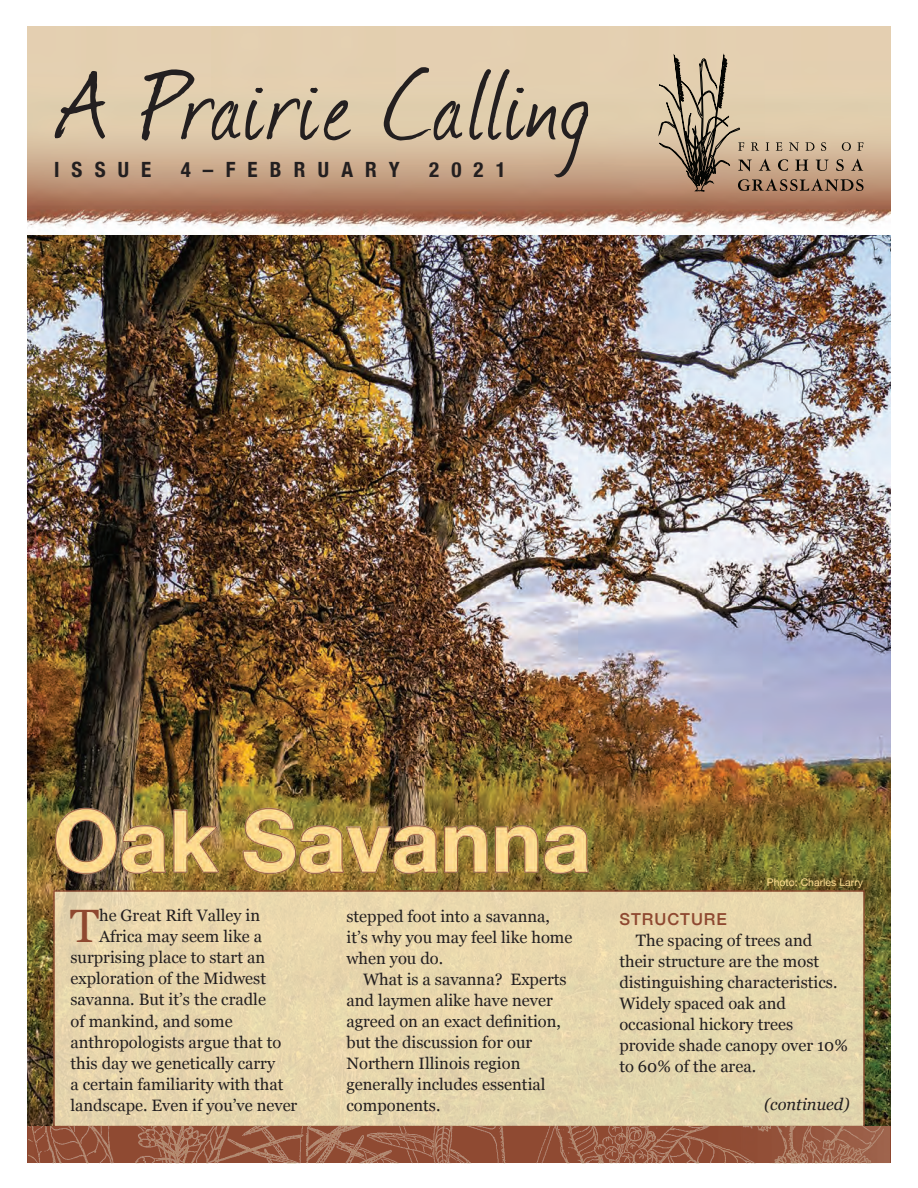
<style>
.page{position:relative;width:918px;height:1188px;background:#fff}
.page>*{position:absolute;margin:0;border:0;box-sizing:border-box;transform-origin:0 0}
.t1{font:115.5px "Journal";letter-spacing:.035em;color:#231f20}
.t2{font:46.8px "Georgia";color:#8e4830}
.t3{font:700 condensed 21px "Helvetica Neue";letter-spacing:.58em;color:#231f20}
.t4{font:16.5px/21px "Georgia";color:#231f20}
.t5{font:italic 16.5px "Georgia";color:#231f20}
.t6{font:500 16.5px "Helvetica Neue";letter-spacing:.06em;color:#8e4830}
.t7{font:10.5px "Helvetica Neue";color:#ffdd91}
</style>
<div class="page">
<img style="left:27px;top:27px;width:864px;height:1100px">
<svg style="left:658px;top:54px;width:206px;height:137px;background:#c0ab90"></svg>
<img style="left:51px;top:783px;width:588px;height:121px">
<div style="left:53px;top:890px;width:812px;height:237px;background:#e6d6ad;border:2px solid #8e4830"></div>
<img style="left:28px;top:1127px;width:861px;height:36px">
<h1 class="t1" style="left:57px;top:27px;width:534px">A Prairie Calling</h1>
<p class="t3" style="left:54px;top:152px;width:99px">ISSUE</p>
<p class="t3" style="left:181px;top:152px;width:220px">4–FEBRUARY</p>
<p class="t3" style="left:429px;top:152px;width:78px">2021</p>
<h2 class="t2" style="left:70px;top:892px;width:30px">T</h2>
<p class="t4" style="left:99px;top:905px;width:163px">he Great Rift Valley in</p>
<p class="t4" style="left:99px;top:926px;width:165px">Africa may seem like a</p>
<p class="t4" style="left:71px;top:947px;width:196px">surprising place to start an</p>
<p class="t4" style="left:71px;top:968px;width:197px">exploration of the Midwest</p>
<p class="t4" style="left:71px;top:989px;width:197px">savanna. But it’s the cradle</p>
<p class="t4" style="left:71px;top:1010px;width:164px">of mankind, and some</p>
<p class="t4" style="left:71px;top:1031px;width:212px">anthropologists argue that to</p>
<p class="t4" style="left:71px;top:1052px;width:206px">this day we genetically carry</p>
<p class="t4" style="left:71px;top:1073px;width:214px">a certain familiarity with that</p>
<p class="t4" style="left:71px;top:1094px;width:228px">landscape. Even if you’ve never</p>
<p class="t4" style="left:346px;top:905px;width:228px">stepped foot into a savanna, it’s why you may feel like home when you do.</p>
<p class="t4" style="left:346px;top:968px;width:222px;text-indent:16px">What is a savanna? Experts and laymen alike have never agreed on an exact definition, but the discussion for our<br>Northern Illinois region generally includes essential components.</p>
<p class="t7" style="left:767px;top:875px;width:98px">Photo: Charles Larry</p>
<p class="t6" style="left:619px;top:905px;width:109px">STRUCTURE</p>
<p class="t4" style="left:619px;top:929px;width:230px;text-indent:16px">The spacing of trees and their structure are the most distinguishing characteristics.<br>Widely spaced oak and occasional hickory trees provide shade canopy over 10% to 60% of the area.</p>
<p class="t5" style="left:764px;top:1092px;width:87px">(continued)</p>
</div>
